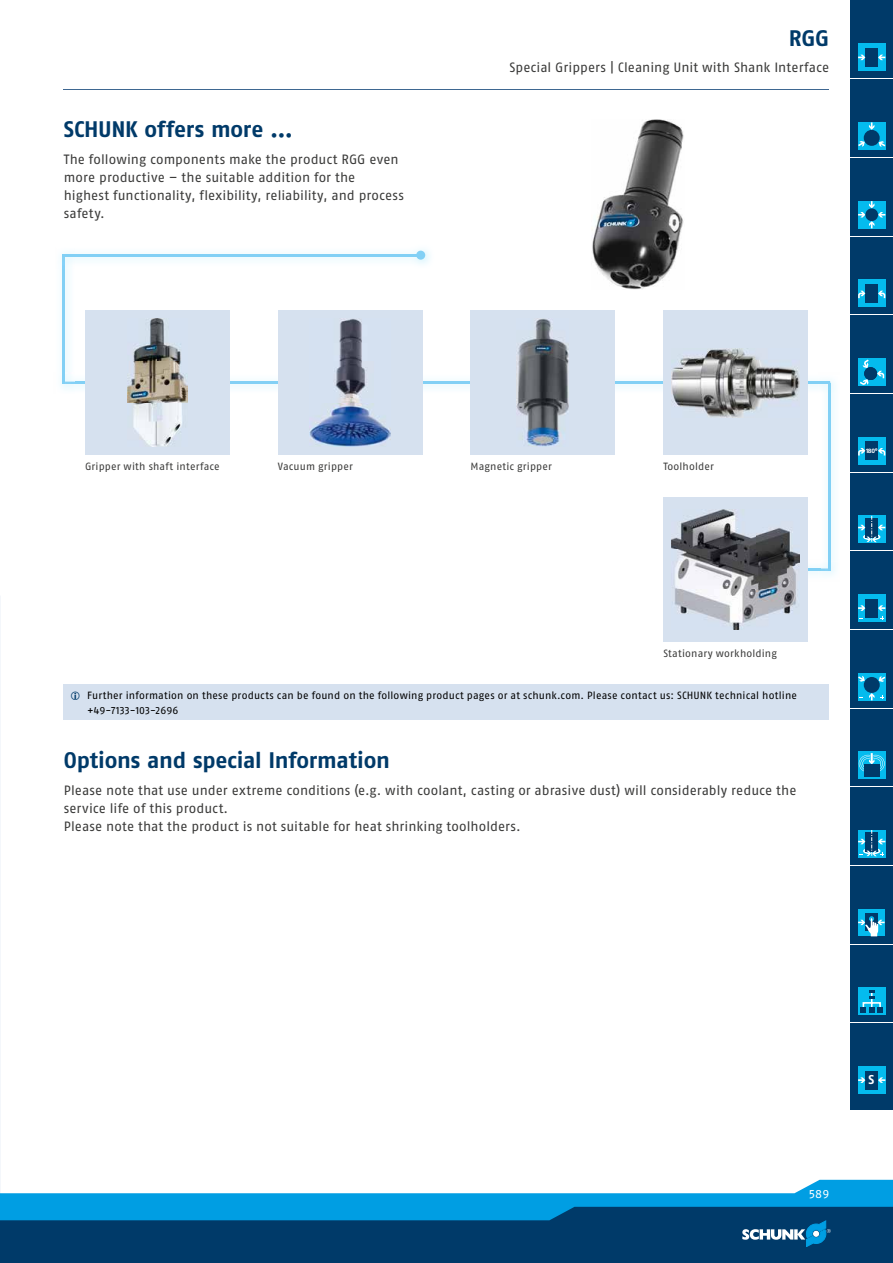
<style>
.page{position:relative;width:893px;height:1263px;background:#fff}
.page>*{position:absolute;margin:0;border:0;box-sizing:border-box;transform-origin:0 0}
.t1{font:700 22.5px "SCHUNK Fago Pro";letter-spacing:-.01em;color:#003a69}
.t2{font:13.5px/18px "SCHUNK Fago Pro";letter-spacing:.005em;color:#3b3b3a}
.t3{font:700 12.75px "SCHUNK Fago Pro";color:#fff}
.t4{font:12px "SCHUNK Fago Pro";color:#fff}
.t5{font:10.5px/14.2px "SCHUNK Fago Pro";letter-spacing:.015em;color:#000}
.t6{font:10.5px "SCHUNK Fago Pro";letter-spacing:.015em;color:#3b3b3a}
.t7{font:700 6.6px "SCHUNK Fago Pro";color:#fff}
</style>
<div class="page">
<div style="left:0;top:1202px;width:893px;height:61px;background:#003a69"></div>
<svg style="left:0;top:1180px;width:893px;height:67px"></svg>
<img style="left:827px;top:394px;width:7px;height:165px">
<svg style="left:808px;top:559px;width:27px;height:17px"></svg>
<hr style="left:828px;top:382px;width:2px;height:189px;background:#82d0f5">
<img style="left:75px;top:372px;width:743px;height:22px">
<img style="left:818px;top:379px;width:18px;height:15px">
<svg style="left:828px;top:384px;width:2px;height:10px"></svg>
<hr style="left:63px;top:382px;width:767px;height:2px;background:#82d0f5">
<img style="left:60px;top:374px;width:15px;height:15px">
<svg style="left:65px;top:372px;width:11px;height:12px"></svg>
<hr style="left:63px;top:254px;width:2px;height:130px;background:#82d0f5">
<img style="left:76px;top:249px;width:354px;height:15px">
<svg style="left:57px;top:252px;width:19px;height:18px"></svg>
<hr style="left:63px;top:254px;width:359px;height:2px;background:#82d0f5">
<div style="left:416px;top:251px;width:9px;height:9px;background:#82d0f5;border-radius:50%"></div>
<hr style="left:64px;top:89px;width:765px;height:1px;background:#3e6791">
<img style="left:592px;top:119px;width:92px;height:170px">
<div style="left:85px;top:310px;width:145px;height:145px;background:#d6e1ef"></div>
<img style="left:127px;top:319px;width:60px;height:127px">
<div style="left:278px;top:310px;width:144px;height:145px;background:#d6e1ef"></div>
<img style="left:309px;top:319px;width:82px;height:127px">
<div style="left:471px;top:310px;width:144px;height:145px;background:#d6e1ef"></div>
<img style="left:517px;top:319px;width:52px;height:127px">
<div style="left:663px;top:310px;width:145px;height:145px;background:#d6e1ef"></div>
<img style="left:672px;top:348px;width:127px;height:69px">
<div style="left:663px;top:497px;width:145px;height:145px;background:#d6e1ef"></div>
<img style="left:672px;top:510px;width:127px;height:120px">
<div style="left:64px;top:685px;width:765px;height:35px;background:#d6e1ef"></div>
<div style="left:850px;top:0;width:43px;height:87px;background:#003a69"></div>
<div style="left:858px;top:44px;width:27px;height:27px;background:#04bbee"></div>
<div style="left:865px;top:48px;width:13px;height:18px;background:#003a69"></div>
<svg style="left:878px;top:55px;width:7px;height:5px"></svg>
<svg style="left:858px;top:55px;width:7px;height:5px"></svg>
<div style="left:850px;top:79px;width:43px;height:87px;background:#003a69"></div>
<hr style="left:850px;top:78px;width:43px;height:1px;background:#fff">
<div style="left:858px;top:122px;width:27px;height:28px;background:#04bbee"></div>
<div style="left:864px;top:130px;width:16px;height:16px;background:#003a69;border-radius:50%"></div>
<svg style="left:869px;top:122px;width:5px;height:8px"></svg>
<svg style="left:858px;top:140px;width:8px;height:7px"></svg>
<svg style="left:878px;top:141px;width:7px;height:6px"></svg>
<div style="left:850px;top:157px;width:43px;height:87px;background:#003a69"></div>
<hr style="left:850px;top:157px;width:43px;height:1px;background:#fff">
<svg style="left:858px;top:201px;width:27px;height:27px"></svg>
<div style="left:865px;top:208px;width:13px;height:13px;background:#003a69;border-radius:50%"></div>
<div style="left:850px;top:236px;width:43px;height:87px;background:#003a69"></div>
<hr style="left:850px;top:236px;width:43px;height:1px;background:#fff">
<div style="left:858px;top:280px;width:27px;height:27px;background:#04bbee"></div>
<div style="left:865px;top:284px;width:13px;height:18px;background:#003a69"></div>
<svg style="left:878px;top:291px;width:7px;height:8px"></svg>
<svg style="left:858px;top:291px;width:7px;height:8px"></svg>
<div style="left:850px;top:315px;width:43px;height:87px;background:#003a69"></div>
<hr style="left:850px;top:314px;width:43px;height:1px;background:#fff">
<svg style="left:858px;top:358px;width:27px;height:28px"></svg>
<div style="left:850px;top:393px;width:43px;height:87px;background:#003a69"></div>
<hr style="left:850px;top:393px;width:43px;height:1px;background:#fff">
<div style="left:858px;top:437px;width:27px;height:27px;background:#04bbee"></div>
<div style="left:865px;top:442px;width:13px;height:18px;background:#003a69"></div>
<svg style="left:878px;top:448px;width:7px;height:8px"></svg>
<svg style="left:858px;top:448px;width:7px;height:8px"></svg>
<div style="left:850px;top:472px;width:43px;height:87px;background:#003a69"></div>
<hr style="left:850px;top:472px;width:43px;height:1px;background:#fff">
<svg style="left:858px;top:516px;width:27px;height:27px"></svg>
<div style="left:850px;top:551px;width:43px;height:87px;background:#003a69"></div>
<hr style="left:850px;top:550px;width:43px;height:1px;background:#fff">
<div style="left:858px;top:594px;width:27px;height:28px;background:#04bbee"></div>
<div style="left:865px;top:599px;width:13px;height:18px;background:#003a69"></div>
<svg style="left:858px;top:605px;width:7px;height:6px"></svg>
<svg style="left:878px;top:605px;width:7px;height:15px"></svg>
<div style="left:850px;top:629px;width:43px;height:87px;background:#003a69"></div>
<hr style="left:850px;top:629px;width:43px;height:1px;background:#fff">
<div style="left:858px;top:673px;width:27px;height:27px;background:#04bbee"></div>
<div style="left:864px;top:677px;width:16px;height:16px;background:#003a69;border-radius:50%"></div>
<svg style="left:869px;top:693px;width:5px;height:7px"></svg>
<svg style="left:878px;top:676px;width:7px;height:6px"></svg>
<svg style="left:858px;top:676px;width:8px;height:6px"></svg>
<div style="left:850px;top:708px;width:43px;height:87px;background:#003a69"></div>
<hr style="left:850px;top:708px;width:43px;height:1px;background:#fff">
<div style="left:858px;top:752px;width:27px;height:27px;background:#04bbee"></div>
<svg style="left:859px;top:753px;width:26px;height:19px"></svg>
<div style="left:864px;top:764px;width:15px;height:13px;background:#003a69"></div>
<div style="left:850px;top:787px;width:43px;height:87px;background:#003a69"></div>
<hr style="left:850px;top:786px;width:43px;height:1px;background:#fff">
<svg style="left:858px;top:856px;width:27px;height:2px"></svg>
<svg style="left:858px;top:830px;width:27px;height:26px"></svg>
<div style="left:850px;top:865px;width:43px;height:87px;background:#003a69"></div>
<hr style="left:850px;top:865px;width:43px;height:1px;background:#fff">
<div style="left:858px;top:909px;width:27px;height:27px;background:#04bbee"></div>
<div style="left:865px;top:913px;width:12px;height:18px;background:#003a69"></div>
<svg style="left:858px;top:916px;width:27px;height:20px"></svg>
<div style="left:850px;top:944px;width:43px;height:87px;background:#003a69"></div>
<hr style="left:850px;top:944px;width:43px;height:1px;background:#fff">
<svg style="left:858px;top:988px;width:27px;height:27px"></svg>
<svg style="left:861px;top:990px;width:22px;height:22px"></svg>
<div style="left:850px;top:1023px;width:43px;height:87px;background:#003a69"></div>
<hr style="left:850px;top:1022px;width:43px;height:1px;background:#fff">
<div style="left:858px;top:1066px;width:27px;height:28px;background:#04bbee"></div>
<div style="left:865px;top:1071px;width:13px;height:18px;background:#003a69"></div>
<svg style="left:878px;top:1077px;width:7px;height:6px"></svg>
<svg style="left:858px;top:1077px;width:7px;height:6px"></svg>
<h1 class="t1" style="left:64px;top:116px;width:231px">SCHUNK offers more ...</h1>
<p class="t2" style="left:64px;top:150px;width:342px">The following components make the product RGG even more productive – the suitable addition for the highest functionality, flexibility, reliability, and process safety.</p>
<h1 class="t1" style="left:789px;top:24px;width:42px">RGG</h1>
<p class="t2" style="left:509px;top:59px;width:321px">Special Grippers | Cleaning Unit with Shank Interface</p>
<p class="t6" style="left:85px;top:460px;width:136px">Gripper with shaft interface</p>
<p class="t6" style="left:278px;top:460px;width:77px">Vacuum gripper</p>
<p class="t6" style="left:471px;top:460px;width:83px">Magnetic gripper</p>
<p class="t6" style="left:663px;top:460px;width:52px">Toolholder</p>
<p class="t7" style="left:866px;top:446px;width:13px">180°</p>
<p class="t6" style="left:663px;top:647px;width:115px">Stationary workholding</p>
<p class="t5" style="left:87px;top:688px;width:711px">Further information on these products can be found on the following product pages or at schunk.com. Please contact us: SCHUNK technical hotline +49-7133-103-2696</p>
<h1 class="t1" style="left:64px;top:746px;width:328px">Options and special Information</h1>
<p class="t2" style="left:64px;top:781px;width:734px">Please note that use under extreme conditions (e.g. with coolant, casting or abrasive dust) will considerably reduce the service life of this product.<br>Please note that the product is not suitable for heat shrinking toolholders.</p>
<p class="t3" style="left:868px;top:1072px;width:7px">S</p>
<p class="t4" style="left:809px;top:1186px;width:22px">589</p>
</div>
